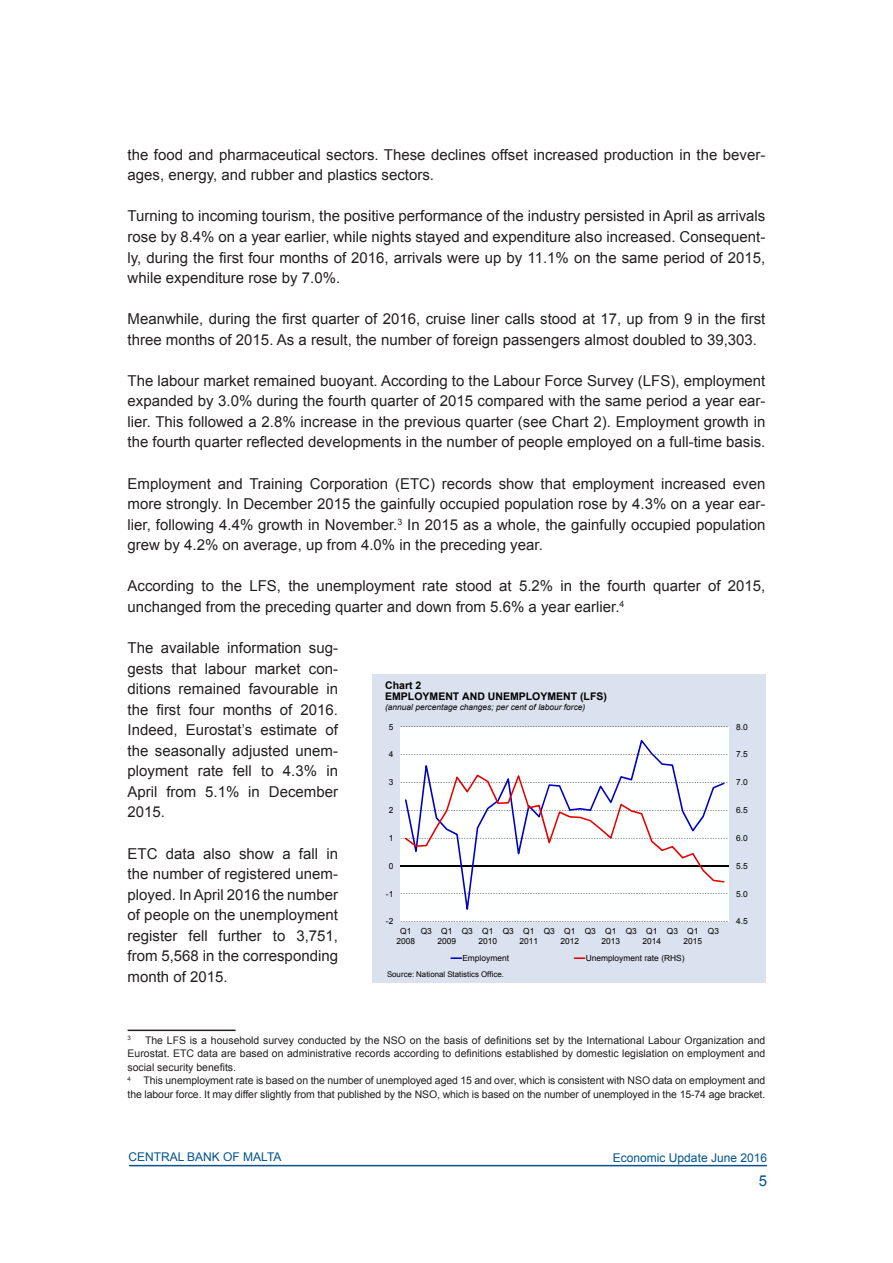
<style>
.page{position:relative;width:893px;height:1263px;background:#fff}
.page>*{position:absolute;margin:0;border:0;box-sizing:border-box;transform-origin:0 0}
.QR_Normal_Text{font:15px/20.5px "Arial";color:#231f20;text-align:justify}
.t1{font:15px "Arial";color:#00538d}
.t2{font:12px "Arial";color:#00538d}
.QR_Footnote{font:10.5px/13.5px "Arial";letter-spacing:-.01em;color:#231f20;text-align:justify}
.t3{font:700 10.5px/11.6px "Arial";color:#000}
.t4{font:8.4px/9.6px "Arial";color:#000}
.t5{font:italic 8.4px "Arial";color:#000}
.t6{font:7.8px "Arial";letter-spacing:.005em;color:#000}
.QR_Footnote-2{font:6.15px "Arial";color:#231f20}
</style>
<div class="page">
<hr style="left:129px;top:1165px;width:638px;height:1px;background:#00538d">
<hr style="left:128px;top:1029px;width:108px;height:2px;background:#231f20">
<div style="left:372px;top:674px;width:393px;height:308px;background:#dbe2ef"></div>
<div style="left:401px;top:727px;width:327px;height:195px;background:#feffff"></div>
<hr style="left:401px;top:865px;width:328px;height:1px;background:#000">
<div style="left:405px;top:740px;width:320px;height:170px;background:#feffff"></div>
<svg style="left:405px;top:774px;width:319px;height:109px;background:#eeeaf0"></svg>
<svg style="left:450px;top:957px;width:12px;height:2px"></svg>
<svg style="left:574px;top:957px;width:11px;height:2px"></svg>
<p class="QR_Normal_Text" style="left:128px;top:144px;width:639px">the food and pharmaceutical sectors. These declines offset increased production in the bever&shy;ages, energy, and rubber and plastics sectors.</p>
<p class="QR_Normal_Text" style="left:128px;top:206px;width:639px">Turning to incoming tourism, the positive performance of the industry persisted in April as arrivals rose by 8.4% on a year earlier, while nights stayed and expenditure also increased. Consequent&shy;ly, during the first four months of 2016, arrivals were up by 11.1% on the same period of 2015, while expenditure rose by 7.0%.</p>
<p class="QR_Normal_Text" style="left:128px;top:309px;width:639px">Meanwhile, during the first quarter of 2016, cruise liner calls stood at 17, up from 9 in the first three months of 2015. As a result, the number of foreign passengers almost doubled to 39,303.</p>
<p class="QR_Normal_Text" style="left:128px;top:370px;width:639px">The labour market remained buoyant. According to the Labour Force Survey (LFS), employment expanded by 3.0% during the fourth quarter of 2015 compared with the same period a year ear&shy;lier. This followed a 2.8% increase in the previous quarter (see Chart 2). Employment growth in the fourth quarter reflected developments in the number of people employed on a full-time basis.</p>
<p class="QR_Normal_Text" style="left:128px;top:473px;width:639px">Employment and Training Corporation (ETC) records show that employment increased even more strongly. In December 2015 the gainfully occupied population rose by 4.3% on a year ear&shy;lier, following 4.4% growth in November.<sup>3</sup> In 2015 as a whole, the gainfully occupied population grew by 4.2% on average, up from 4.0% in the preceding year.</p>
<p class="QR_Normal_Text" style="left:128px;top:576px;width:639px">According to the LFS, the unemployment rate stood at 5.2% in the fourth quarter of 2015, unchanged from the preceding quarter and down from 5.6% a year earlier.<sup>4</sup></p>
<p class="QR_Normal_Text" style="left:128px;top:638px;width:212px">The available information sug&shy;gests that labour market con&shy;ditions remained favourable in the first four months of 2016.<br>Indeed, Eurostat’s estimate of the seasonally adjusted unem&shy;ployment rate fell to 4.3% in April from 5.1% in December 2015.</p>
<p class="QR_Normal_Text" style="left:128px;top:843px;width:212px">ETC data also show a fall in the number of registered unem&shy;ployed. In April 2016 the number of people on the unemployment register fell further to 3,751, from 5,568 in the corresponding month of 2015.</p>
<p class="t3" style="left:385px;top:679px;width:223px">Chart 2<br>EMPLOYMENT AND UNEMPLOYMENT (LFS)</p>
<p class="t5" style="left:385px;top:702px;width:202px">(annual percentage changes; per cent of labour force)</p>
<p class="t4" style="left:736px;top:722px;width:13px">8.0</p>
<p class="t4" style="left:389px;top:722px;width:6px">5</p>
<p class="t4" style="left:389px;top:750px;width:6px">4</p>
<p class="t4" style="left:736px;top:750px;width:13px">7.5</p>
<p class="t4" style="left:736px;top:777px;width:13px">7.0</p>
<p class="t4" style="left:389px;top:777px;width:6px">3</p>
<p class="t4" style="left:736px;top:805px;width:13px">6.5</p>
<p class="t4" style="left:389px;top:805px;width:6px">2</p>
<p class="t4" style="left:736px;top:833px;width:13px">6.0</p>
<p class="t4" style="left:389px;top:833px;width:6px">1</p>
<p class="t4" style="left:389px;top:861px;width:6px">0</p>
<p class="t4" style="left:736px;top:861px;width:13px">5.5</p>
<p class="t4" style="left:736px;top:889px;width:13px">5.0</p>
<p class="t4" style="left:386px;top:889px;width:9px">-1</p>
<p class="t4" style="left:386px;top:917px;width:9px">-2</p>
<p class="t4" style="left:736px;top:917px;width:13px">4.5</p>
<p class="t4" style="left:396px;top:927px;width:20px;text-align:center">Q1<br>2008</p>
<p class="t4" style="left:437px;top:927px;width:20px;text-indent:-17px">Q3 Q1<br>2009</p>
<p class="t4" style="left:478px;top:927px;width:20px;text-indent:-17px">Q3 Q1<br>2010</p>
<p class="t4" style="left:519px;top:927px;width:20px;text-indent:-17px">Q3 Q1<br>2011</p>
<p class="t4" style="left:560px;top:927px;width:20px;text-indent:-17px">Q3 Q1<br>2012</p>
<p class="t4" style="left:601px;top:927px;width:20px;text-indent:-17px">Q3 Q1<br>2013</p>
<p class="t4" style="left:642px;top:927px;width:20px;text-indent:-17px">Q3 Q1<br>2014</p>
<p class="t4" style="left:683px;top:927px;width:20px;text-indent:-17px">Q3 Q1<br>2015</p>
<p class="t4" style="left:708px;top:927px;width:13px">Q3</p>
<p class="t4" style="left:462px;top:953px;width:48px">Employment</p>
<p class="t4" style="left:586px;top:953px;width:100px">Unemployment rate (RHS)</p>
<p class="t6" style="left:387px;top:969px;width:118px">Source: National Statistics Office.</p>
<p class="QR_Footnote-2" style="left:128px;top:1034px;width:5px">3</p>
<p class="QR_Footnote" style="left:128px;top:1033px;width:639px;text-indent:17px">The LFS is a household survey conducted by the NSO on the basis of definitions set by the International Labour Organization and Eurostat. ETC data are based on administrative records according to definitions established by domestic legislation on employment and social security benefits.</p>
<p class="QR_Footnote" style="left:128px;top:1074px;width:639px"><sup>4</sup> This unemployment rate is based on the number of unemployed aged 15 and over, which is consistent with NSO data on employment and the labour force. It may differ slightly from that published by the NSO, which is based on the number of unemployed in the 15-74 age bracket.</p>
<p class="t2" style="left:128px;top:1149px;width:155px">CENTRAL BANK OF MALTA</p>
<p class="t2" style="left:613px;top:1150px;width:156px">Economic Update June 2016</p>
<p class="t1" style="left:759px;top:1171px;width:10px">5</p>
</div>
